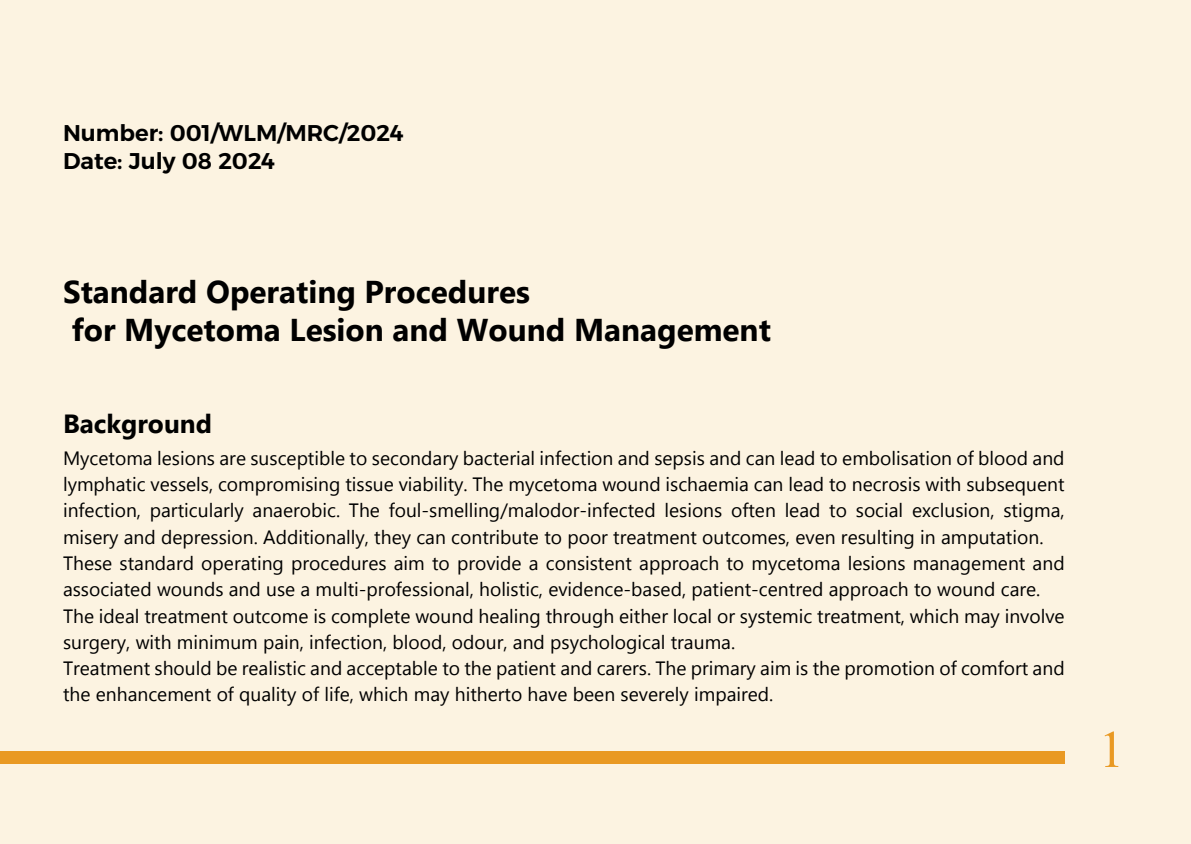
<style>
.page{position:relative;width:1191px;height:844px;background:#fff}
.page>*{position:absolute;margin:0;border:0;box-sizing:border-box;transform-origin:0 0}
.t1{font:52.5px "Times New Roman";color:#e99923}
.t2{font:700 31.5px/37.8px "Myanmar Text";color:#000}
.t3{font:700 26.25px "Myanmar Text";color:#000}
.t4{font:600 22.75px/27.3px "Alexandria";color:#000}
.t5{font:19.25px/26.2px "Myanmar Text";color:#000;text-align:right}
</style>
<div class="page">
<div style="left:0;top:0;width:1191px;height:843px;background:#fcf3e1"></div>
<div style="left:0;top:750px;width:1064px;height:13px;background:#e99923"></div>
<p class="t4" style="left:63px;top:120px;width:342px">Number: 001/WLM/MRC/2024<br>Date: July 08 2024</p>
<h2 class="t2" style="left:63px;top:273px;width:709px">Standard Operating Procedures<br>for Mycetoma Lesion and Wound Management</h2>
<h3 class="t3" style="left:63px;top:409px;width:150px">Background</h3>
<p class="t5" style="left:63px;top:445px;width:1003px">Mycetoma lesions are susceptible to secondary bacterial infection and sepsis and can lead to embolisation of blood and lymphatic vessels, compromising tissue viability. The mycetoma wound ischaemia can lead to necrosis with subsequent stigma,</p>
<p class="t5" style="left:63px;top:497px;width:1003px;text-align:left">infection,<br>misery and depression. Additionally, they can contribute to poor treatment outcomes, even resulting in amputation.<br>These standard operating procedures aim to provide a consistent approach to mycetoma lesions management and associated wounds and use a multi-professional, holistic, evidence-based, patient-centred approach to wound care.<br>The ideal treatment outcome is complete wound healing through either local or systemic treatment, which may involve surgery, with minimum pain, infection, blood, odour, and psychological trauma.<br>Treatment should be realistic and acceptable to the patient and carers. The primary aim is the promotion of comfort and the enhancement of quality of life, which may hitherto have been severely impaired.</p>
<p class="t5" style="left:389px;top:497px;width:268px">foul-smelling/malodor-infected</p>
<p class="t5" style="left:731px;top:497px;width:46px">often</p>
<p class="t5" style="left:150px;top:497px;width:95px">particularly</p>
<p class="t5" style="left:252px;top:497px;width:89px">anaerobic.</p>
<p class="t5" style="left:349px;top:497px;width:33px">The</p>
<p class="t5" style="left:664px;top:497px;width:59px">lesions</p>
<p class="t5" style="left:784px;top:497px;width:37px">lead</p>
<p class="t5" style="left:856px;top:497px;width:49px">social</p>
<p class="t5" style="left:912px;top:497px;width:84px">exclusion,</p>
<p class="t5" style="left:829px;top:497px;width:19px">to</p>
<h1 class="t1" style="left:1098px;top:712px;width:28px">1</h1>
</div>
